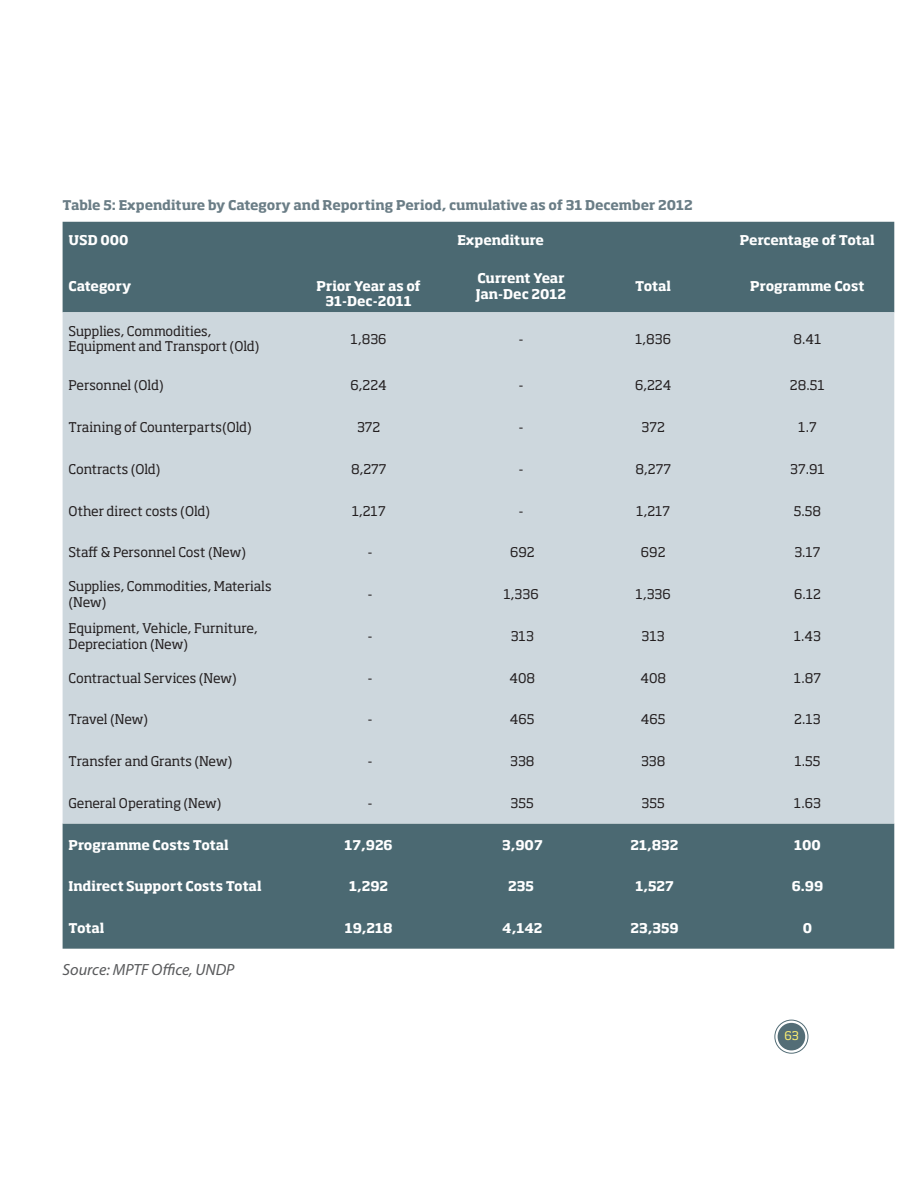
<style>
.page{position:relative;width:918px;height:1188px;background:#fff}
.page>*{position:absolute;margin:0;border:0;box-sizing:border-box;transform-origin:0 0}
.t1{font:italic 16.2px "Myriad Pro";color:#58595b}
.t2{font:13.2px/15.9px "Soho Std";color:#231f20}
.t3{font:700 13.2px/15.9px "Soho Std";color:#fff;text-align:center}
.t4{font:700 13.2px "Soho Std";color:#6a7d86}
.t5{font:700 13.2px "Soho Std";letter-spacing:-.02em;color:#fff}
.t6{font:13.2px "Soho Std";letter-spacing:-.03em;color:#231f20}
.t7{font:11.85px "Soho Std";color:#fdf172}
</style>
<div class="page">
<div style="left:778px;top:1023px;width:27px;height:27px;background:#536d76;border-radius:50%"></div>
<div style="left:775px;top:1020px;width:33px;height:33px;border:1px solid #536d76;border-radius:50%"></div>
<div style="left:63px;top:222px;width:831px;height:727px;background:#4b6972"></div>
<div style="left:63px;top:312px;width:831px;height:512px;background:#cdd7dd"></div>
<p class="t4" style="left:63px;top:199px;width:632px">Table 5: Expenditure by Category and Reporting Period, cumulative as of 31 December 2012</p>
<p class="t3" style="left:68px;top:233px;width:62px">USD 000</p>
<p class="t3" style="left:457px;top:233px;width:88px">Expenditure</p>
<p class="t5" style="left:740px;top:235px;width:136px">Percentage of Total</p>
<p class="t3" style="left:68px;top:279px;width:64px">Category</p>
<p class="t3" style="left:316px;top:279px;width:106px">Prior Year as of<br>31-Dec-2011</p>
<p class="t3" style="left:476px;top:271px;width:92px;text-align:left">Current Year<br>Jan-Dec 2012</p>
<p class="t3" style="left:635px;top:279px;width:38px">Total</p>
<p class="t3" style="left:750px;top:279px;width:116px">Programme Cost</p>
<p class="t2" style="left:68px;top:324px;width:193px">Supplies, Commodities,<br>Equipment and Transport (Old)</p>
<p class="t2" style="left:351px;top:332px;width:38px">1,836</p>
<p class="t2" style="left:518px;top:332px;width:7px">-</p>
<p class="t2" style="left:635px;top:332px;width:38px">1,836</p>
<p class="t2" style="left:793px;top:332px;width:30px">8.41</p>
<p class="t2" style="left:68px;top:379px;width:97px">Personnel (Old)</p>
<p class="t2" style="left:351px;top:379px;width:38px">6,224</p>
<p class="t2" style="left:518px;top:379px;width:7px">-</p>
<p class="t2" style="left:635px;top:379px;width:38px">6,224</p>
<p class="t2" style="left:790px;top:379px;width:36px">28.51</p>
<p class="t2" style="left:68px;top:420px;width:185px">Training of Counterparts(Old)</p>
<p class="t2" style="left:357px;top:420px;width:25px">372</p>
<p class="t2" style="left:518px;top:420px;width:7px">-</p>
<p class="t2" style="left:642px;top:420px;width:25px">372</p>
<p class="t2" style="left:798px;top:420px;width:20px">1.7</p>
<p class="t2" style="left:68px;top:462px;width:94px">Contracts (Old)</p>
<p class="t2" style="left:351px;top:462px;width:37px">8,277</p>
<p class="t2" style="left:519px;top:462px;width:7px">-</p>
<p class="t2" style="left:636px;top:462px;width:37px">8,277</p>
<p class="t2" style="left:790px;top:462px;width:36px">37.91</p>
<p class="t2" style="left:69px;top:504px;width:143px">Other direct costs (Old)</p>
<p class="t2" style="left:352px;top:504px;width:35px">1,217</p>
<p class="t2" style="left:518px;top:504px;width:7px">-</p>
<p class="t2" style="left:636px;top:504px;width:35px">1,217</p>
<p class="t2" style="left:794px;top:504px;width:29px">5.58</p>
<p class="t2" style="left:69px;top:545px;width:179px">Staff &amp; Personnel Cost (New)</p>
<p class="t2" style="left:367px;top:545px;width:7px">-</p>
<p class="t2" style="left:510px;top:545px;width:26px">692</p>
<p class="t2" style="left:641px;top:545px;width:26px">692</p>
<p class="t2" style="left:794px;top:545px;width:28px">3.17</p>
<p class="t2" style="left:69px;top:579px;width:205px">Supplies, Commodities, Materials (New)</p>
<p class="t2" style="left:367px;top:587px;width:7px">-</p>
<p class="t2" style="left:503px;top:587px;width:37px">1,336</p>
<p class="t2" style="left:636px;top:587px;width:37px">1,336</p>
<p class="t2" style="left:794px;top:587px;width:28px">6.12</p>
<p class="t2" style="left:69px;top:621px;width:191px">Equipment, Vehicle, Furniture,<br>Depreciation (New)</p>
<p class="t2" style="left:367px;top:629px;width:7px">-</p>
<p class="t2" style="left:511px;top:629px;width:25px">313</p>
<p class="t2" style="left:642px;top:629px;width:25px">313</p>
<p class="t2" style="left:794px;top:629px;width:29px">1.43</p>
<p class="t2" style="left:69px;top:671px;width:170px">Contractual Services (New)</p>
<p class="t2" style="left:367px;top:671px;width:7px">-</p>
<p class="t2" style="left:510px;top:671px;width:27px">408</p>
<p class="t2" style="left:640px;top:671px;width:27px">408</p>
<p class="t2" style="left:794px;top:671px;width:29px">1.87</p>
<p class="t6" style="left:69px;top:714px;width:81px">Travel (New)</p>
<p class="t2" style="left:367px;top:712px;width:7px">-</p>
<p class="t2" style="left:510px;top:712px;width:26px">465</p>
<p class="t2" style="left:641px;top:712px;width:26px">465</p>
<p class="t2" style="left:794px;top:712px;width:28px">2.13</p>
<p class="t2" style="left:68px;top:754px;width:166px">Transfer and Grants (New)</p>
<p class="t2" style="left:367px;top:754px;width:7px">-</p>
<p class="t2" style="left:510px;top:754px;width:26px">338</p>
<p class="t2" style="left:641px;top:754px;width:26px">338</p>
<p class="t2" style="left:794px;top:754px;width:28px">1.55</p>
<p class="t2" style="left:68px;top:796px;width:155px">General Operating (New)</p>
<p class="t2" style="left:367px;top:796px;width:7px">-</p>
<p class="t2" style="left:511px;top:796px;width:25px">355</p>
<p class="t2" style="left:642px;top:796px;width:25px">355</p>
<p class="t2" style="left:794px;top:796px;width:29px">1.63</p>
<p class="t3" style="left:68px;top:838px;width:162px">Programme Costs Total</p>
<p class="t3" style="left:345px;top:838px;width:50px">17,926</p>
<p class="t3" style="left:502px;top:838px;width:42px">3,907</p>
<p class="t3" style="left:630px;top:838px;width:50px">21,832</p>
<p class="t3" style="left:794px;top:838px;width:28px">100</p>
<p class="t3" style="left:68px;top:879px;width:195px">Indirect Support Costs Total</p>
<p class="t3" style="left:349px;top:879px;width:41px">1,292</p>
<p class="t3" style="left:508px;top:879px;width:27px">235</p>
<p class="t3" style="left:635px;top:879px;width:40px">1,527</p>
<p class="t3" style="left:792px;top:879px;width:33px">6.99</p>
<p class="t3" style="left:68px;top:921px;width:38px">Total</p>
<p class="t3" style="left:345px;top:921px;width:49px">19,218</p>
<p class="t3" style="left:502px;top:921px;width:42px">4,142</p>
<p class="t3" style="left:630px;top:921px;width:50px">23,359</p>
<p class="t3" style="left:803px;top:921px;width:11px">0</p>
<p class="t1" style="left:63px;top:964px;width:173px">Source: MPTF Office, UNDP</p>
<p class="t7" style="left:784px;top:1031px;width:16px">63</p>
</div>
